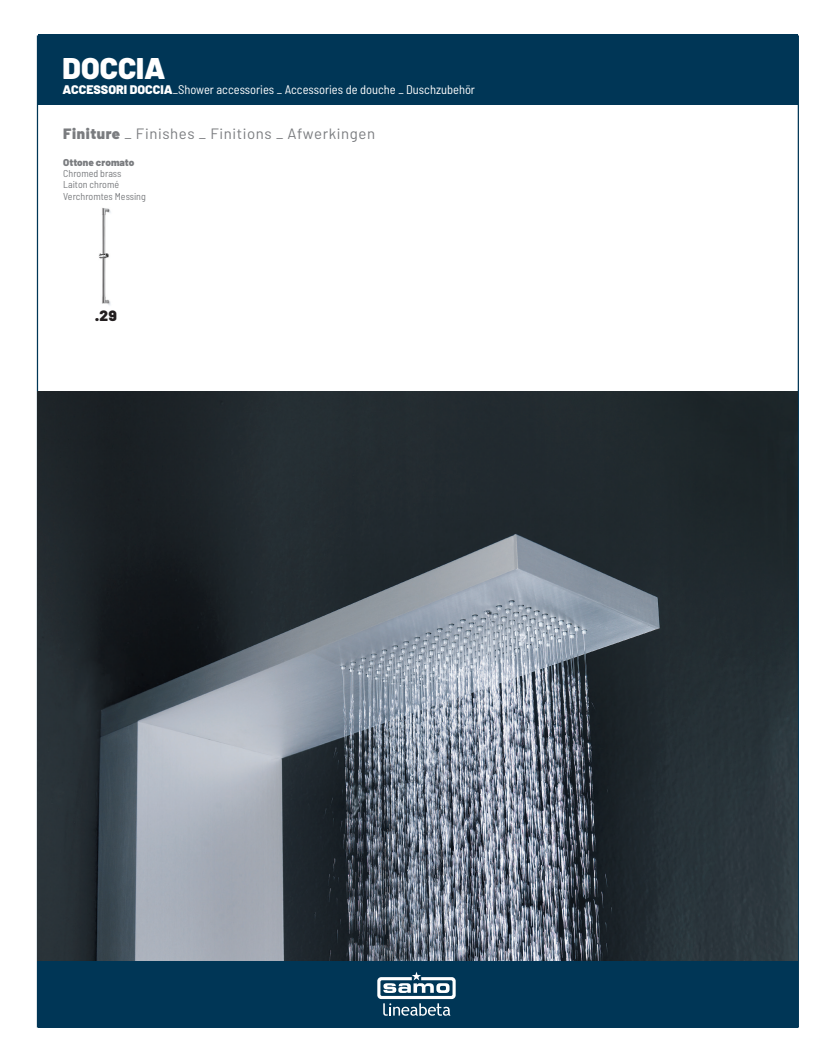
<style>
.page{position:relative;width:833px;height:1063px;background:#fff}
.page>*{position:absolute;margin:0;border:0;box-sizing:border-box;transform-origin:0 0}
.t1{font:900 30px "Barlow";color:#fff}
.t2{font:15px "Barlow";letter-spacing:.04em;color:#7a7c7f}
.t3{font:900 15px "Barlow";color:#231f20}
.t4{font:semi-condensed 12.5px "Barlow";color:#fff}
.t5{font:semi-condensed 10px/11.2px "Barlow";color:#7a7c7f}
.t6{font:900 10px "Barlow";color:#7a7c7f}
.s1{font-weight:900;font-stretch:normal}
.s2{font-weight:900}
</style>
<div class="page">
<div style="left:38px;top:960px;width:759px;height:68px;background:#003656"></div>
<svg style="left:377px;top:972px;width:79px;height:44px"></svg>
<img style="left:38px;top:391px;width:759px;height:569px">
<div style="left:38px;top:35px;width:759px;height:70px;background:#003656"></div>
<img style="left:98px;top:208px;width:13px;height:98px">
<h1 class="t1" style="left:63px;top:49px;width:105px">DOCCIA</h1>
<p class="t4" style="left:63px;top:81px;width:414px"><span class="s1">ACCESSORI DOCCIA</span>_Shower accessories _ Accessories de douche _ Duschzubehör</p>
<p class="t2" style="left:63px;top:124px;width:313px"><span class="s2">Finiture</span> _ Finishes _ Finitions _ Afwerkingen</p>
<p class="t6" style="left:63px;top:156px;width:73px">Ottone cromato</p>
<p class="t5" style="left:63px;top:168px;width:84px">Chromed brass<br>Laiton chromé<br>Verchromtes Messing</p>
<p class="t3" style="left:95px;top:307px;width:23px">.29</p>
</div>
